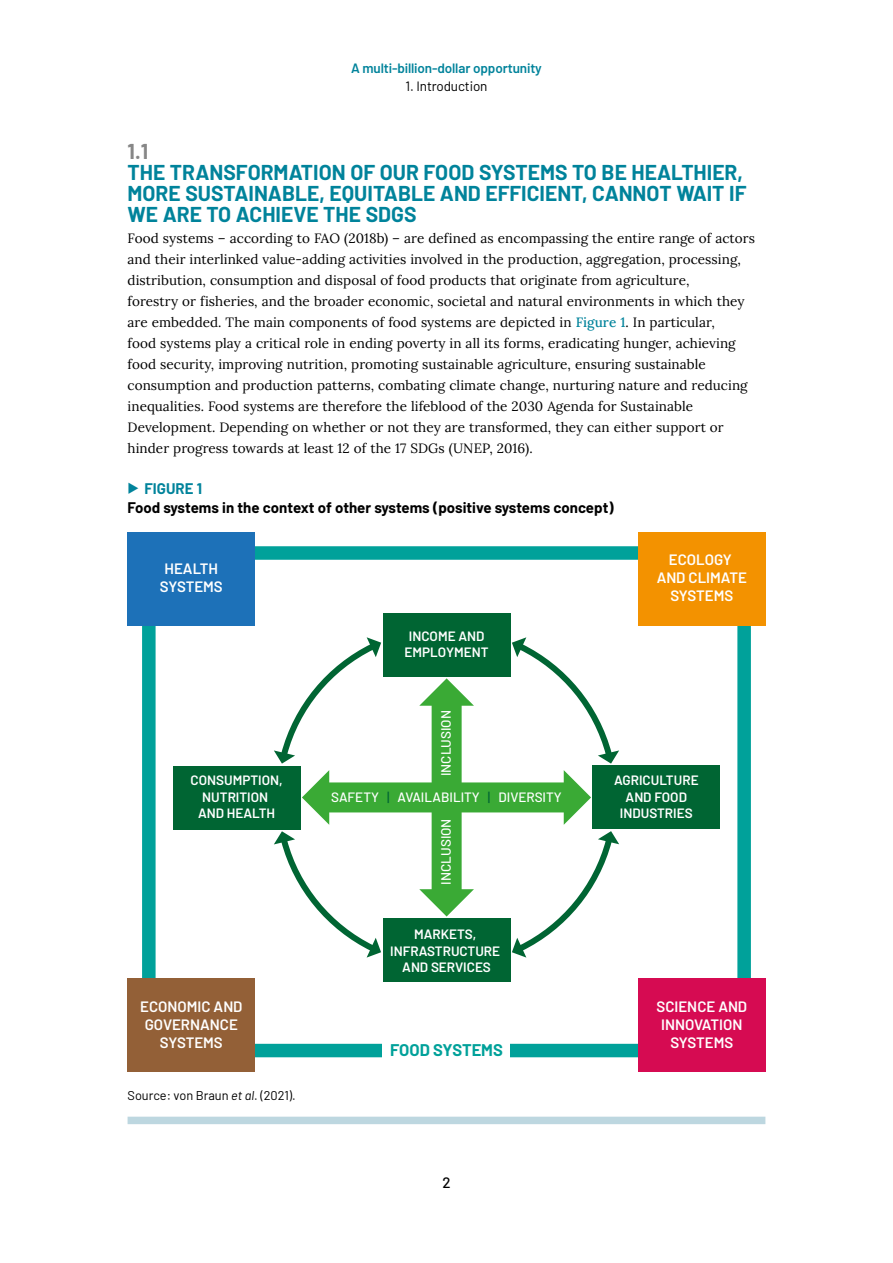
<style>
.page{position:relative;width:893px;height:1263px;background:#fff}
.page>*{position:absolute;margin:0;border:0;box-sizing:border-box;transform-origin:0 0}
.t1{font:700 21px/21px "Barlow";color:#00839b}
.t2{font:700 21px "Barlow";color:#878787}
.t3{font:700 16.5px "Barlow";color:#00a19a}
.t4{font:600 15px/18px "Barlow";color:#fff;text-align:center}
.t5{font:700 15px "Barlow";color:#000}
.t6{font:700 15px "Barlow";color:#00839b}
.t7{font:500 15px "Barlow";color:#000}
.t8{font:13.5px/21px "Lora";letter-spacing:.005em;color:#000}
.t9{font:600 13.5px/16.5px "Barlow";color:#fff;text-align:center}
.t10{font:500 13.5px "Barlow";color:#fff}
.t11{font:600 13.5px "Barlow";letter-spacing:-.01em;color:#00839b}
.t12{font:13.5px "Barlow";letter-spacing:-.01em;color:#000}
.t13{font:12.75px "Barlow";color:#000}
.s1{font-weight:500;color:#00839b}
.s2{color:#006533}
.s3{font-style:italic}
</style>
<div class="page">
<div style="left:128px;top:1117px;width:637px;height:7px;background:#bdd7e0"></div>
<div style="left:142px;top:546px;width:609px;height:511px;border:14px solid #00a19a"></div>
<div style="left:383px;top:1037px;width:127px;height:28px;background:#fff"></div>
<svg style="left:274px;top:637px;width:107px;height:127px"></svg>
<svg style="left:512px;top:637px;width:107px;height:127px"></svg>
<svg style="left:512px;top:831px;width:107px;height:126px"></svg>
<svg style="left:274px;top:831px;width:107px;height:126px"></svg>
<div style="left:383px;top:613px;width:127px;height:64px;background:#006533"></div>
<div style="left:383px;top:918px;width:127px;height:64px;background:#006533"></div>
<div style="left:173px;top:766px;width:127px;height:64px;background:#006533"></div>
<div style="left:593px;top:765px;width:127px;height:64px;background:#006533"></div>
<div style="left:432px;top:702px;width:30px;height:191px;background:#3aaa35"></div>
<svg style="left:419px;top:678px;width:55px;height:28px"></svg>
<svg style="left:419px;top:889px;width:55px;height:27px"></svg>
<div style="left:326px;top:782px;width:241px;height:30px;background:#3aaa35"></div>
<svg style="left:564px;top:770px;width:27px;height:55px"></svg>
<svg style="left:302px;top:770px;width:27px;height:55px"></svg>
<div style="left:638px;top:532px;width:127px;height:93px;background:#f39200"></div>
<div style="left:128px;top:532px;width:127px;height:93px;background:#1d71b8"></div>
<div style="left:638px;top:978px;width:127px;height:94px;background:#d60b52"></div>
<div style="left:128px;top:978px;width:127px;height:94px;background:#936037"></div>
<p class="t11" style="left:351px;top:58px;width:192px">A multi-billion-dollar opportunity</p>
<p class="t12" style="left:405px;top:76px;width:84px">1. Introduction</p>
<h1 class="t2" style="left:128px;top:136px;width:22px">1.1</h1>
<h1 class="t1" style="left:128px;top:160px;width:620px">THE TRANSFORMATION OF OUR FOOD SYSTEMS TO BE HEALTHIER,<br>MORE SUSTAINABLE, EQUITABLE AND EFFICIENT, CANNOT WAIT IF<br>WE ARE TO ACHIEVE THE SDGS</h1>
<p class="t8" style="left:128px;top:227px;width:629px">Food systems – according to FAO (2018b) – are defined as encompassing the entire range of actors and their interlinked value-adding activities involved in the production, aggregation, processing, distribution, consumption and disposal of food products that originate from agriculture,<br>forestry or fisheries, and the broader economic, societal and natural environments in which they are embedded. The main components of food systems are depicted in <span class="s1">Figure 1</span>. In particular,<br>food systems play a critical role in ending poverty in all its forms, eradicating hunger, achieving food security, improving nutrition, promoting sustainable agriculture, ensuring sustainable consumption and production patterns, combating climate change, nurturing nature and reducing inequalities. Food systems are therefore the lifeblood of the 2030 Agenda for Sustainable Development. Depending on whether or not they are transformed, they can either support or hinder progress towards at least 12 of the 17 SDGs (UNEP, 2016).</p>
<p class="t6" style="left:145px;top:477px;width:59px">FIGURE 1</p>
<p class="t5" style="left:128px;top:497px;width:487px">Food systems in the context of other systems (positive systems concept)</p>
<p class="t4" style="left:160px;top:559px;width:65px">HEALTH<br>SYSTEMS</p>
<p class="t9" style="left:405px;top:627px;width:85px">INCOME AND<br>EMPLOYMENT</p>
<p class="t4" style="left:657px;top:550px;width:92px">ECOLOGY<br>AND CLIMATE<br>SYSTEMS</p>
<p class="t10" style="left:436px;top:776px;width:68px;rotate:-90deg">INCLUSION</p>
<p class="t10" style="left:331px;top:787px;width:232px">SAFETY <span class="s2">|</span> AVAILABILITY <span class="s2">|</span> DIVERSITY</p>
<p class="t9" style="left:190px;top:771px;width:94px">CONSUMPTION,<br>NUTRITION<br>AND HEALTH</p>
<p class="t9" style="left:614px;top:771px;width:86px">AGRICULTURE<br>AND FOOD<br>INDUSTRIES</p>
<p class="t10" style="left:436px;top:884px;width:68px;rotate:-90deg">INCLUSION</p>
<p class="t4" style="left:140px;top:996px;width:104px">ECONOMIC AND<br>GOVERNANCE<br>SYSTEMS</p>
<p class="t13" style="left:128px;top:1086px;width:170px">Source: von Braun <span class="s3">et al</span>. (2021).</p>
<p class="t9" style="left:390px;top:925px;width:111px">MARKETS,<br>INFRASTRUCTURE<br>AND SERVICES</p>
<p class="t3" style="left:390px;top:1038px;width:114px">FOOD SYSTEMS</p>
<p class="t7" style="left:442px;top:1172px;width:10px">2</p>
<p class="t4" style="left:656px;top:996px;width:92px">SCIENCE AND<br>INNOVATION<br>SYSTEMS</p>
</div>
